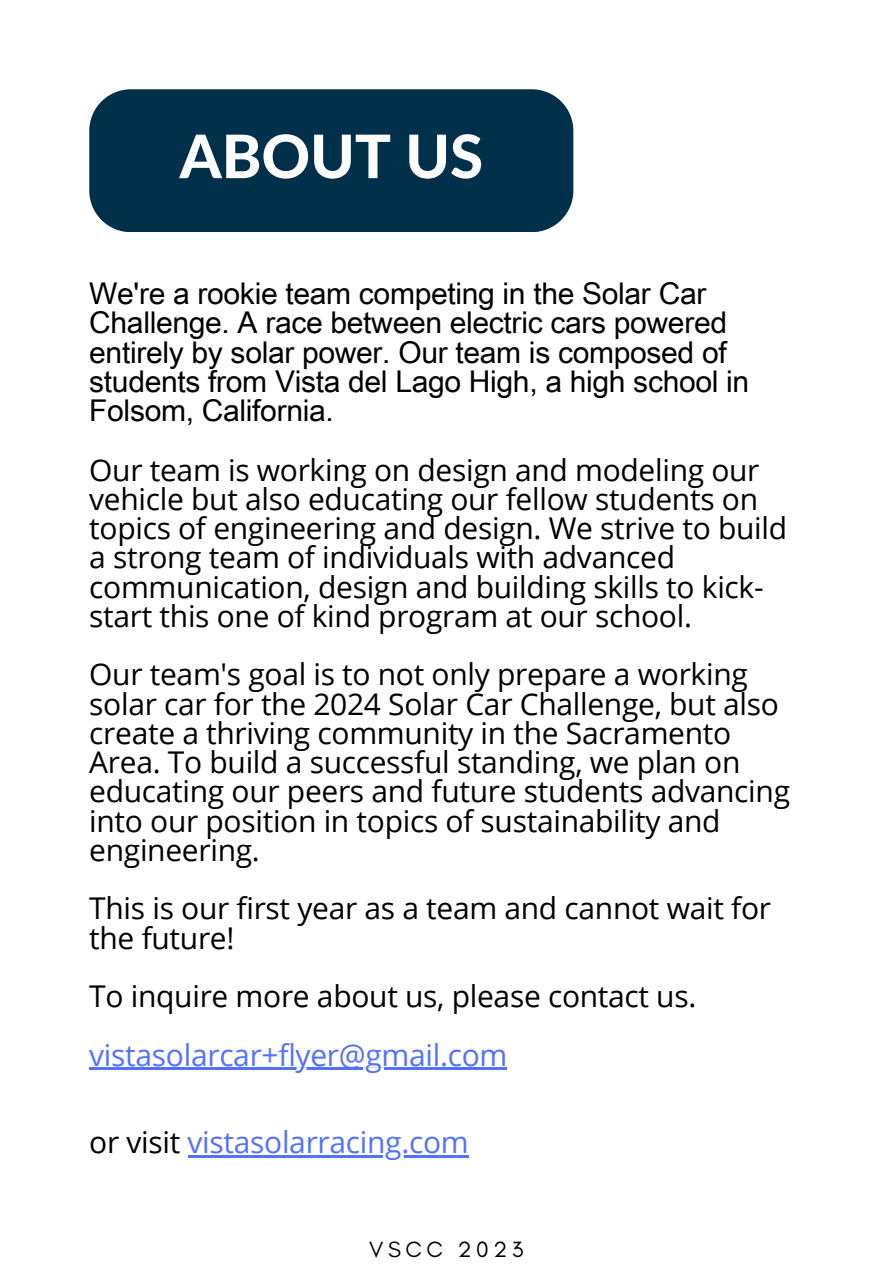
<style>
.page{position:relative;width:893px;height:1264px;background:#fff}
.page>*{position:absolute;margin:0;border:0;box-sizing:border-box;transform-origin:0 0}
.t1{font:800 60px "Lato Latin";color:#fcfcfd}
.t2{font:30px/29.2px "Open Sans";letter-spacing:-.01em;color:#000}
.t3{font:30px/29.2px "Arial Unicode MS";letter-spacing:-.01em;color:#000}
.t4{font:30px "Open Sans";letter-spacing:-.01em;color:#5271ff}
.t5{font:22.5px "Glacial Indifference";letter-spacing:.2em;color:#000}
.s1{color:#000}
</style>
<div class="page">
<div style="left:89px;top:89px;width:484px;height:142px;background:#00304a"></div>
<hr style="left:89px;top:1067px;width:418px;height:3px;background:#5271ff">
<hr style="left:187px;top:1155px;width:281px;height:2px;background:#5271ff">
<h1 class="t1" style="left:179px;top:130px;width:305px">ABOUT US</h1>
<p class="t3" style="left:89px;top:277px;width:661px">We're a rookie team competing in the Solar Car Challenge. A race between electric cars powered entirely by solar power. Our team is composed of students from Vista del Lago High, a high school in Folsom, California.</p>
<p class="t2" style="left:89px;top:454px;width:699px">Our team is working on design and modeling our vehicle but also educating our fellow students on topics of engineering and design. We strive to build a strong team of individuals with advanced communication, design and building skills to kick&shy;start this one of kind program at our school.</p>
<p class="t2" style="left:89px;top:659px;width:702px">Our team's goal is to not only prepare a working solar car for the 2024 Solar Car Challenge, but also create a thriving community in the Sacramento Area. To build a successful standing, we plan on educating our peers and future students advancing into our position in topics of sustainability and engineering.</p>
<p class="t2" style="left:89px;top:893px;width:683px">This is our first year as a team and cannot wait for the future!</p>
<p class="t2" style="left:89px;top:980px;width:608px">To inquire more about us, please contact us.</p>
<p class="t4" style="left:89px;top:1033px;width:420px">vistasolarcar+flyer@gmail.com</p>
<p class="t4" style="left:89px;top:1121px;width:381px"><span class="s1">or visit</span> vistasolarracing.com</p>
<p class="t5" style="left:369px;top:1235px;width:155px">VSCC 2023</p>
</div>
